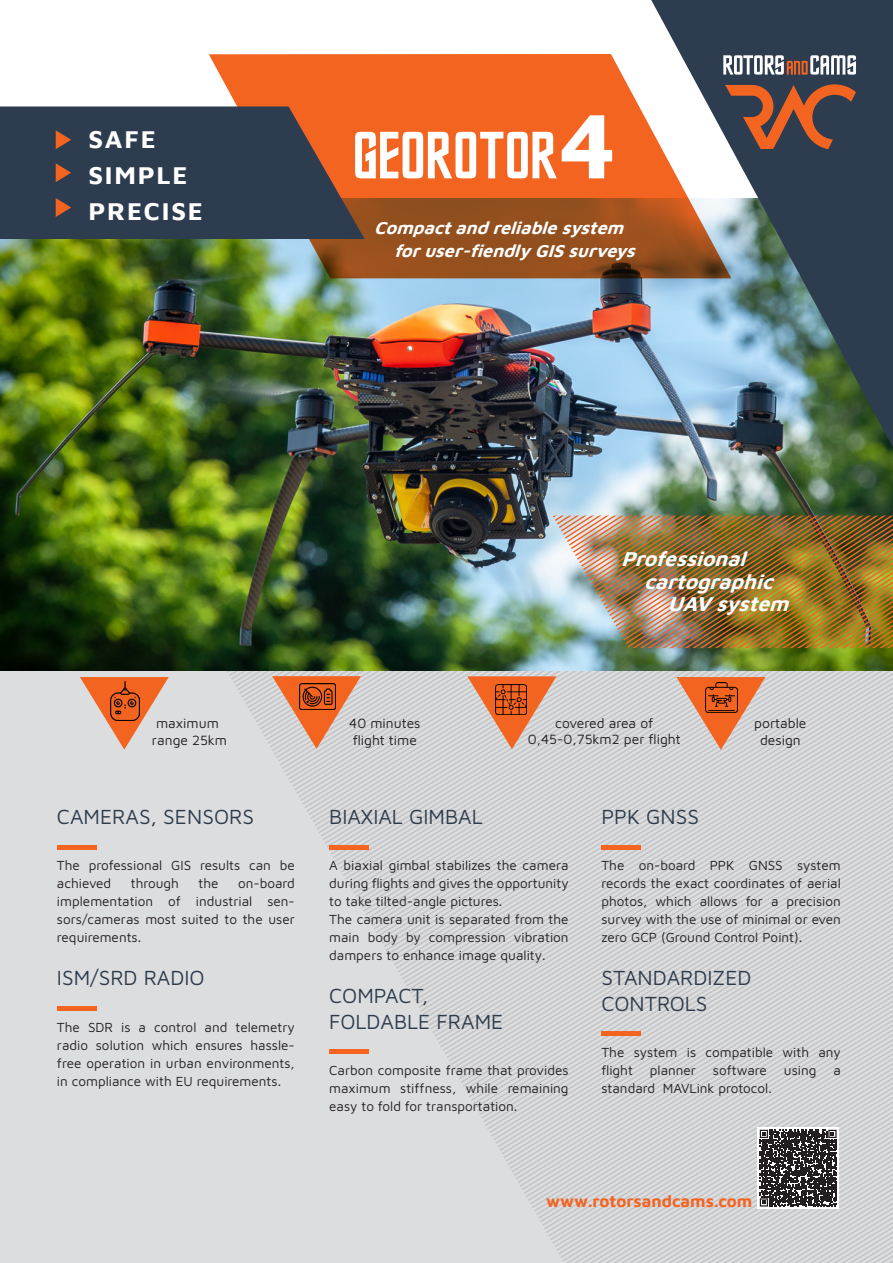
<style>
.page{position:relative;width:893px;height:1263px;background:#fff}
.page>*{position:absolute;margin:0;border:0;box-sizing:border-box;transform-origin:0 0}
.t1{font:67.5px "Federation Classic";color:#fff}
.t2{font:700 25.5px "Maven Pro";letter-spacing:.07em;color:#fff}
.t3{font:21px "Maven Pro";color:#2d3b4a}
.t4{font:italic 700 21px "Maven Pro";color:#fff}
.t5{font:italic 700 18px "Maven Pro";color:#fff}
.t6{font:700 16.95px "Maven Pro";color:#f36421}
.t7{font:13.8px "Maven Pro";color:#231f20}
.t8{font:13.5px/18px "Maven Pro";color:#231f20;text-align:justify}
.s1{font-family:"Maven Pro";font-weight:700;font-size:94.5px}
</style>
<div class="page">
<div style="left:0;top:671px;width:227px;height:592px;background:#dcdddf"></div>
<svg style="left:227px;top:671px;width:666px;height:592px;background:#d5d6d8"></svg>
<img style="left:0;top:239px;width:893px;height:431px">
<svg style="left:209px;top:54px;width:442px;height:225px;background:#ce652b"></svg>
<img style="left:651px;top:0;width:242px;height:447px">
<svg style="left:723px;top:55px;width:133px;height:20px"></svg>
<svg style="left:725px;top:84px;width:131px;height:65px;background:#734a3f"></svg>
<svg style="left:0;top:106px;width:365px;height:133px;background:#424049"></svg>
<img style="left:552px;top:516px;width:341px;height:132px">
<hr style="left:329px;top:845px;width:40px;height:4px;background:#f36421">
<div style="left:329px;top:1049px;width:40px;height:5px;background:#f36421"></div>
<hr style="left:57px;top:845px;width:39px;height:4px;background:#f36421">
<hr style="left:57px;top:1006px;width:39px;height:4px;background:#f36421">
<hr style="left:601px;top:845px;width:40px;height:4px;background:#f36421">
<div style="left:601px;top:1031px;width:40px;height:5px;background:#f36421"></div>
<svg style="left:80px;top:677px;width:89px;height:73px;background:#e3ad95"></svg>
<svg style="left:56px;top:130px;width:15px;height:19px"></svg>
<svg style="left:56px;top:163px;width:15px;height:19px"></svg>
<svg style="left:56px;top:198px;width:15px;height:19px"></svg>
<svg style="left:272px;top:676px;width:89px;height:73px;background:#dda48a"></svg>
<svg style="left:467px;top:676px;width:89px;height:73px;background:#dea489"></svg>
<svg style="left:676px;top:677px;width:89px;height:73px;background:#dda48a"></svg>
<img style="left:110px;top:681px;width:30px;height:39px">
<img style="left:299px;top:684px;width:36px;height:26px">
<img style="left:706px;top:682px;width:32px;height:30px">
<img style="left:495px;top:684px;width:31px;height:30px">
<svg style="left:757px;top:1127px;width:82px;height:82px"></svg>
<svg style="left:760px;top:1130px;width:77px;height:76px"></svg>
<p class="t2" style="left:88px;top:121px;width:69px">SAFE</p>
<p class="t2" style="left:88px;top:157px;width:101px">SIMPLE</p>
<p class="t2" style="left:88px;top:193px;width:116px">PRECISE</p>
<p class="t1" style="left:353px;top:124px;width:264px">GEOROTOR<span class="s1">4</span></p>
<p class="t5" style="left:374px;top:215px;width:257px">Compactandreliablesystem</p>
<p class="t5" style="left:394px;top:238px;width:249px">foruser-fiendlyGISsurveys</p>
<p class="t4" style="left:621px;top:544px;width:134px">Professional</p>
<p class="t4" style="left:644px;top:566px;width:138px">cartographic</p>
<p class="t4" style="left:667px;top:589px;width:130px">UAVsystem</p>
<p class="t7" style="left:156px;top:714px;width:64px">maximum</p>
<p class="t7" style="left:152px;top:731px;width:77px">range 25km</p>
<p class="t3" style="left:57px;top:802px;width:199px">CAMERAS, SENSORS</p>
<p class="t8" style="left:57px;top:856px;width:239px">The professional GIS results can be achieved</p>
<p class="t8" style="left:131px;top:874px;width:50px">through</p>
<p class="t8" style="left:198px;top:874px;width:22px">the</p>
<p class="t8" style="left:57px;top:874px;width:239px;text-indent:181px">on-board implementation of industrial sen&shy;sors/cameras most suited to the user requirements.</p>
<p class="t3" style="left:57px;top:964px;width:149px">ISM/SRD RADIO</p>
<p class="t8" style="left:57px;top:1017px;width:239px">The SDR is a control and telemetry radio solution which ensures hassle&shy;free operation in urban environments, in compliance with EU requirements.</p>
<p class="t7" style="left:349px;top:714px;width:73px">40 minutes</p>
<p class="t7" style="left:353px;top:731px;width:66px">flight time</p>
<p class="t7" style="left:555px;top:713px;width:100px">covered area of</p>
<p class="t7" style="left:528px;top:730px;width:155px">0,45-0,75km2 per flight</p>
<p class="t7" style="left:754px;top:714px;width:54px">portable</p>
<p class="t7" style="left:760px;top:730px;width:42px">design</p>
<p class="t3" style="left:329px;top:802px;width:155px">BIAXIAL GIMBAL</p>
<p class="t8" style="left:329px;top:856px;width:241px">A biaxial gimbal stabilizes the camera during flights and gives the opportunity to take tilted-angle pictures.</p>
<p class="t8" style="left:329px;top:910px;width:241px">The camera unit is separated from the main body by compression vibration dampers to enhance image quality.</p>
<p class="t3" style="left:329px;top:982px;width:101px">COMPACT,</p>
<p class="t3" style="left:329px;top:1007px;width:176px">FOLDABLE FRAME</p>
<p class="t8" style="left:329px;top:1060px;width:241px">Carbon composite frame that provides maximum stiffness, while remaining easy to fold for transportation.</p>
<p class="t3" style="left:601px;top:802px;width:99px">PPK GNSS</p>
<p class="t8" style="left:601px;top:856px;width:241px">The on-board PPK GNSS system records the exact coordinates of aerial photos, which allows for a precision survey with the use of minimal or even zero GCP (Ground Control Point).</p>
<p class="t3" style="left:601px;top:964px;width:152px">STANDARDIZED</p>
<p class="t3" style="left:601px;top:989px;width:108px">CONTROLS</p>
<p class="t8" style="left:601px;top:1042px;width:241px">The system is compatible with any flight</p>
<p class="t8" style="left:650px;top:1060px;width:48px">planner</p>
<p class="t8" style="left:713px;top:1060px;width:56px">software</p>
<p class="t8" style="left:784px;top:1060px;width:34px">using</p>
<p class="t8" style="left:833px;top:1060px;width:9px">a</p>
<p class="t8" style="left:601px;top:1078px;width:172px">standard MAVLink protocol.</p>
<p class="t6" style="left:546px;top:1189px;width:208px">www.rotorsandcams.com</p>
</div>
